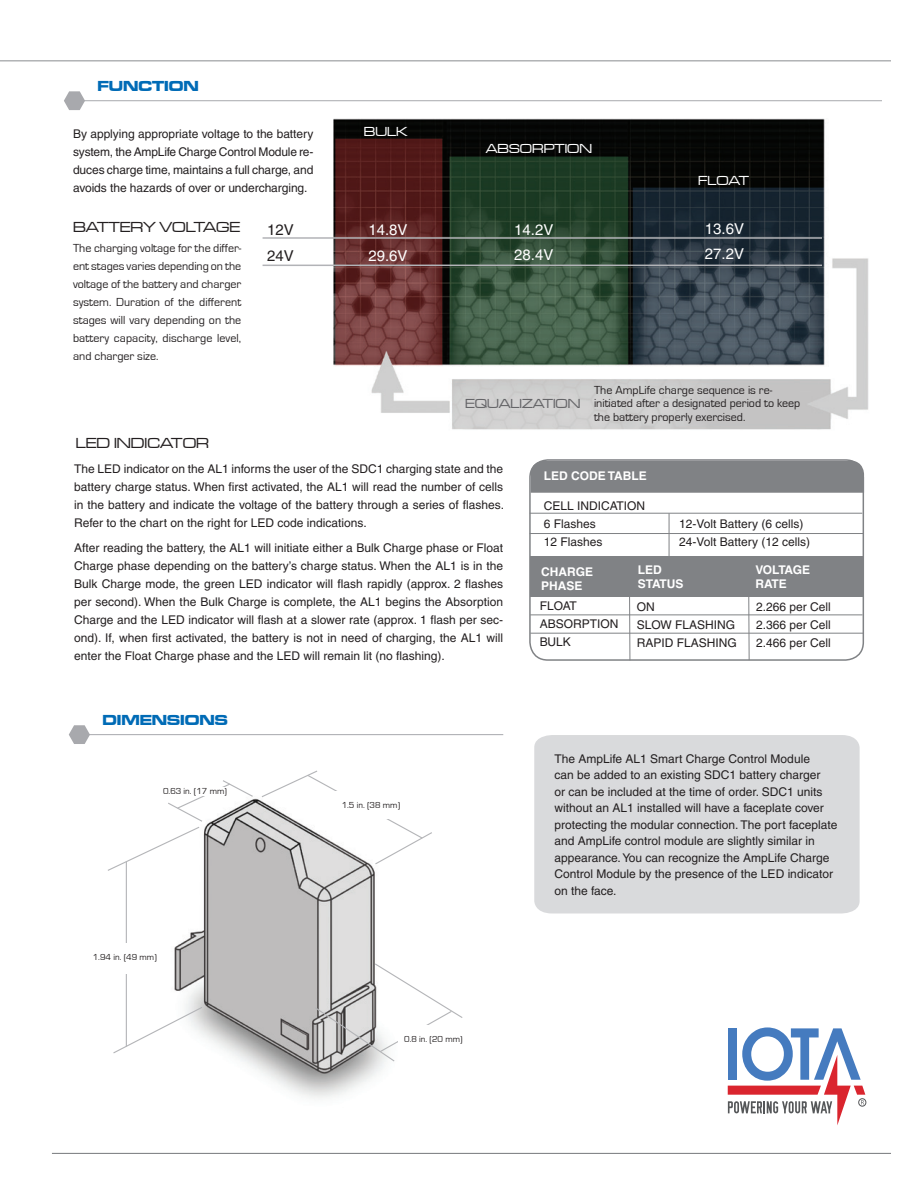
<style>
.page{position:relative;width:918px;height:1188px;background:#fff}
.page>*{position:absolute;margin:0;border:0;box-sizing:border-box;transform-origin:0 0}
.t1{font:15px "Helvetica";color:#fff}
.t2{font:15px "Microgramma D Medi Exte";color:#231f20}
.t3{font:15px "Microgramma D Bold Exte";color:#006bb6}
.t4{font:15px "Helvetica";color:#231f20}
.Body_text{font:13.5px "Microgramma D Medi Exte";color:#fff}
.Body_text-2{font:13.5px "Microgramma D Medi Exte";color:#656568}
.Body_text-3{font:12px/18px "Helvetica";color:#231f20;text-align:justify}
.Body_text-4{font:12px/18px "Eurostile";color:#231f20;text-align:justify}
.t5{font:700 12px/14.4px "Helvetica";color:#fff}
.t6{font:700 12px/14.4px "Helvetica";letter-spacing:-.05em;color:#fff}
.t7{font:9px "Eurostile";color:#231f20}
</style>
<div class="page">
<div style="left:529px;top:459px;width:335px;height:202px;border:2px solid #808285;border-radius:18px"></div>
<img style="left:125px;top:798px;width:259px;height:300px">
<img style="left:241px;top:101px;width:641px;height:329px">
<hr style="left:263px;top:237px;width:559px;height:2px;background:#b2b3b7">
<hr style="left:263px;top:265px;width:559px;height:1px;background:#b2b3b7">
<hr style="left:52px;top:1153px;width:839px;height:1px;background:#76787b">
<svg style="left:314px;top:962px;width:149px;height:101px"></svg>
<svg style="left:260px;top:770px;width:172px;height:95px"></svg>
<svg style="left:113px;top:1006px;width:91px;height:48px"></svg>
<hr style="left:126px;top:862px;width:1px;height:185px;background:#b4b5b8">
<svg style="left:108px;top:780px;width:146px;height:92px"></svg>
<div style="left:157px;top:788px;width:76px;height:8px;background:#fff"></div>
<div style="left:85px;top:943px;width:79px;height:31px;background:#fff"></div>
<div style="left:399px;top:1025px;width:69px;height:22px;background:#fff"></div>
<div style="left:324px;top:791px;width:87px;height:27px;background:#fff"></div>
<hr style="left:0;top:60px;width:891px;height:1px;background:#8a8c8f">
<div style="left:858px;top:1098px;width:8px;height:8px;border:1px solid #555759;border-radius:50%"></div>
<svg style="left:728px;top:1027px;width:137px;height:98px"></svg>
<hr style="left:74px;top:100px;width:808px;height:1px;background:#a8a9ad">
<svg style="left:64px;top:91px;width:21px;height:19px"></svg>
<hr style="left:79px;top:734px;width:424px;height:1px;background:#a8a9ad">
<svg style="left:69px;top:725px;width:21px;height:19px"></svg>
<hr style="left:530px;top:513px;width:332px;height:1px;background:#808285">
<hr style="left:530px;top:533px;width:334px;height:1px;background:#808285">
<hr style="left:530px;top:615px;width:333px;height:1px;background:#808285">
<hr style="left:530px;top:633px;width:334px;height:1px;background:#808285">
<hr style="left:669px;top:513px;width:1px;height:46px;background:#808285">
<hr style="left:629px;top:596px;width:1px;height:64px;background:#808285">
<hr style="left:748px;top:596px;width:2px;height:64px;background:#808285">
<div style="left:531px;top:461px;width:333px;height:32px;background:#808285"></div>
<div style="left:531px;top:556px;width:333px;height:40px;background:#808285"></div>
<div style="left:534px;top:735px;width:326px;height:178px;background:#d9dadc"></div>
<p class="t3" style="left:98px;top:76px;width:103px">FUNCTION</p>
<p class="Body_text-3" style="left:73px;top:124px;width:242px">By applying appropriate voltage to the battery system, the AmpLife Charge Control Module re&shy;duces charge time, maintains a full charge, and avoids the hazards of over or undercharging.</p>
<p class="t2" style="left:73px;top:218px;width:169px">BATTERY VOLTAGE</p>
<p class="t4" style="left:267px;top:222px;width:28px">12V</p>
<p class="t4" style="left:267px;top:247px;width:28px">24V</p>
<p class="Body_text-4" style="left:73px;top:240px;width:170px">The charging voltage for the differ&shy;ent stages varies depending on the voltage of the battery and charger system. Duration of the different stages will vary depending on the battery capacity, discharge level, and charger size.</p>
<p class="t2" style="left:76px;top:433px;width:135px">LED INDICATOR</p>
<p class="Body_text" style="left:364px;top:123px;width:45px">BULK</p>
<p class="t1" style="left:368px;top:221px;width:41px">14.8V</p>
<p class="t1" style="left:368px;top:247px;width:41px">29.6V</p>
<p class="Body_text" style="left:486px;top:140px;width:108px">ABSORPTION</p>
<p class="t1" style="left:514px;top:221px;width:41px">14.2V</p>
<p class="t1" style="left:514px;top:246px;width:41px">28.4V</p>
<p class="Body_text" style="left:698px;top:172px;width:52px">FLOAT</p>
<p class="t1" style="left:705px;top:220px;width:41px">13.6V</p>
<p class="t1" style="left:705px;top:245px;width:41px">27.2V</p>
<p class="Body_text-2" style="left:465px;top:395px;width:117px">EQUALIZATION</p>
<p class="Body_text-4" style="left:594px;top:383px;width:208px;line-height:13.5px;text-align:left">The AmpLife charge sequence is re&shy;initiated after a designated period to keep the battery properly exercised.</p>
<p class="Body_text-3" style="left:74px;top:460px;width:431px">The LED indicator on the AL1 informs the user of the SDC1 charging state and the battery charge status. When first activated, the AL1 will read the number of cells in the battery and indicate the voltage of the battery through a series of flashes.<br>Refer to the chart on the right for LED code indications.</p>
<p class="Body_text-3" style="left:74px;top:539px;width:431px">After reading the battery, the AL1 will initiate either a Bulk Charge phase or Float Charge phase depending on the battery’s charge status. When the AL1 is in the Bulk Charge mode, the green LED indicator will flash rapidly (approx. 2 flashes per second). When the Bulk Charge is complete, the AL1 begins the Absorption Charge and the LED indicator will flash at a slower rate (approx. 1 flash per sec&shy;ond). If, when first activated, the battery is not in need of charging, the AL1 will enter the Float Charge phase and the LED will remain lit (no flashing).</p>
<p class="t3" style="left:103px;top:710px;width:127px">DIMENSIONS</p>
<p class="t7" style="left:163px;top:786px;width:66px">0.63 in. (17 mm)</p>
<p class="t7" style="left:93px;top:952px;width:66px">1.94 in. (49 mm)</p>
<p class="t7" style="left:342px;top:800px;width:60px">1.5 in. (38 mm)</p>
<p class="t7" style="left:404px;top:1034px;width:60px">0.8 in. (20 mm)</p>
<p class="t5" style="left:544px;top:468px;width:105px">LED CODE TABLE</p>
<p class="Body_text-3" style="left:544px;top:496px;width:103px">CELL INDICATION</p>
<p class="Body_text-3" style="left:544px;top:514px;width:54px">6 Flashes</p>
<p class="Body_text-3" style="left:544px;top:532px;width:60px">12 Flashes</p>
<p class="Body_text-3" style="left:679px;top:515px;width:126px">12-Volt Battery (6 cells)</p>
<p class="Body_text-3" style="left:679px;top:533px;width:132px">24-Volt Battery (12 cells)</p>
<p class="t5" style="left:541px;top:564px;width:53px">CHARGE<br>PHASE</p>
<p class="t5" style="left:638px;top:562px;width:25px">LED</p>
<p class="t5" style="left:638px;top:577px;width:47px">STATUS</p>
<p class="t6" style="left:755px;top:562px;width:56px">VOLTAGE<br>RATE</p>
<p class="Body_text-3" style="left:540px;top:597px;width:38px">FLOAT</p>
<p class="Body_text-3" style="left:540px;top:615px;width:80px">ABSORPTION</p>
<p class="Body_text-3" style="left:540px;top:633px;width:33px">BULK</p>
<p class="Body_text-3" style="left:637px;top:598px;width:19px">ON</p>
<p class="Body_text-3" style="left:637px;top:616px;width:100px">SLOW FLASHING</p>
<p class="Body_text-3" style="left:637px;top:634px;width:102px">RAPID FLASHING</p>
<p class="Body_text-3" style="left:756px;top:597px;width:76px">2.266 per Cell</p>
<p class="Body_text-3" style="left:756px;top:615px;width:76px">2.366 per Cell</p>
<p class="Body_text-3" style="left:756px;top:633px;width:76px">2.466 per Cell</p>
<p class="Body_text-3" style="left:554px;top:750px;width:257px">The AmpLife AL1 Smart Charge Control Module</p>
<p class="Body_text-3" style="left:554px;top:767px;width:284px;line-height:16.5px;text-align:left">can be added to an existing SDC1 battery charger<br>or can be included at the time of order. SDC1 units without an AL1 installed will have a faceplate cover protecting the modular connection. The port faceplate and AmpLife control module are slightly similar in appearance. You can recognize the AmpLife Charge Control Module by the presence of the LED indicator on the face.</p>
</div>
